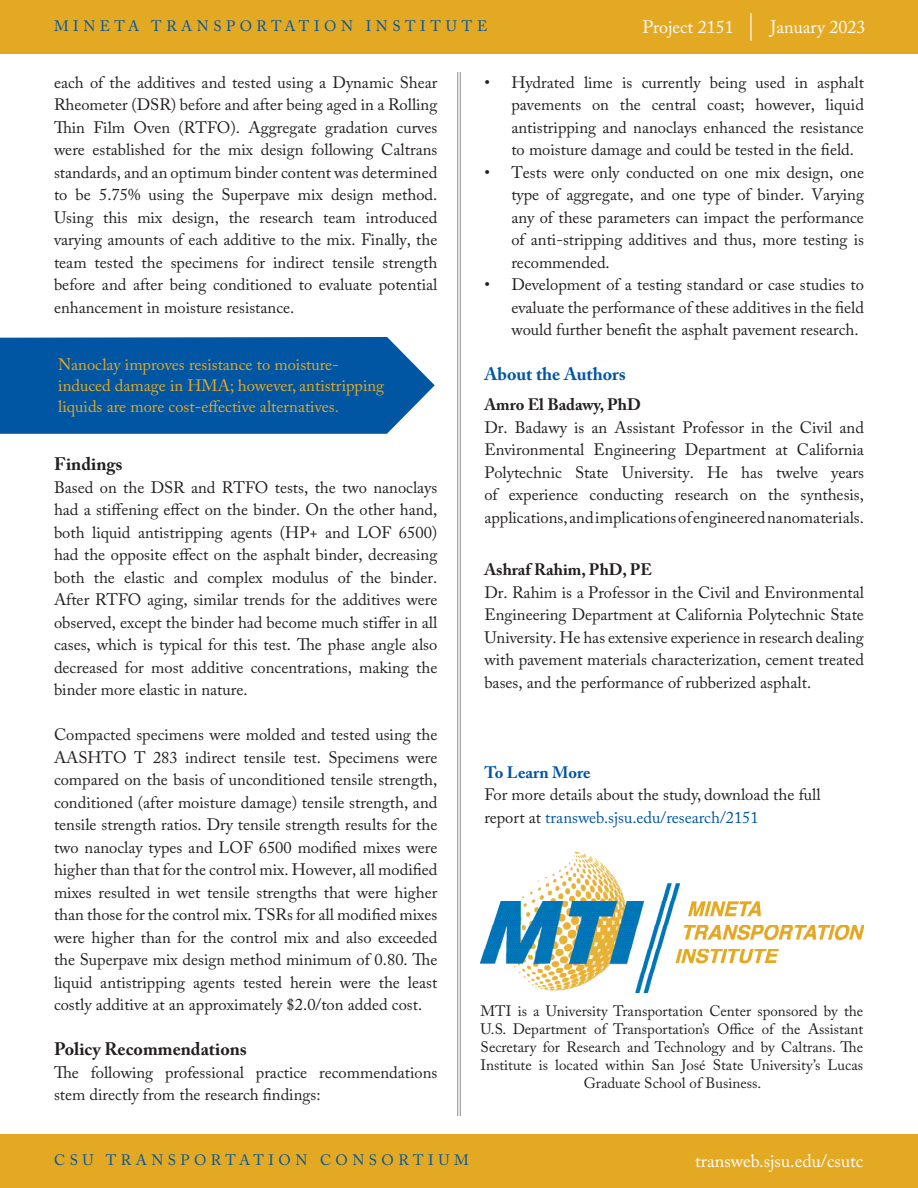
<style>
.page{position:relative;width:918px;height:1188px;background:#fff}
.page>*{position:absolute;margin:0;border:0;box-sizing:border-box;transform-origin:0 0}
.t1{font:18px "Adobe Caslon Pro";color:#fff}
.t2{font:700 18px "Adobe Caslon Pro";color:#231f20}
.To_Learn_More_-_Head{font:700 18px "Adobe Caslon Pro";color:#0156a3}
.About_the_Authors{font:16.5px/22.5px "Adobe Caslon Pro";color:#231f20;text-align:justify}
.Call-Out_Text{font:16.5px/21px "Adobe Caslon Pro";color:#e4a922}
.To_Learn_More_-_Body{font:16.5px/22.5px "Adobe Caslon Pro";color:#231f20}
.About_the_Authors-2{font:700 16.5px "Adobe Caslon Pro";color:#231f20}
.About_the_Authors-3{font:700 16.5px "Adobe Caslon Pro";color:#0156a3}
.About_MTI{font:15px/18px "Adobe Caslon Pro";color:#231f20;text-align:center}
.t3{font:15px "Adobe Caslon Pro";letter-spacing:.3em;color:#0156a3}
.s1{color:#0156a3}
</style>
<div class="page">
<hr style="left:460px;top:72px;width:1px;height:1044px;background:#8a8c8f">
<hr style="left:457px;top:72px;width:1px;height:1044px;background:#8a8c8f">
<img style="left:481px;top:853px;width:383px;height:139px">
<div style="left:0;top:1134px;width:918px;height:54px;background:#e4a922"></div>
<div style="left:0;top:0;width:918px;height:54px;background:#e4a922"></div>
<hr style="left:750px;top:13px;width:2px;height:28px;background:#fff">
<svg style="left:0;top:337px;width:435px;height:97px;background:#0f5fa8"></svg>
<p class="t3" style="left:54px;top:17px;width:435px">MINETA TRANSPORTATION INSTITUTE</p>
<p class="t1" style="left:643px;top:16px;width:93px">Project 2151</p>
<p class="t1" style="left:770px;top:16px;width:97px">January 2023</p>
<p class="About_the_Authors" style="left:511px;top:71px;width:354px;text-indent:-27px">• Hydrated lime is currently being used in asphalt pavements on the central coast; however, liquid antistripping and nanoclays enhanced the resistance to moisture damage and could be tested in the field.</p>
<p class="About_the_Authors" style="left:511px;top:161px;width:354px;text-indent:-27px">• Tests were only conducted on one mix design, one type of aggregate, and one type of binder. Varying any of these parameters can impact the performance of anti-stripping additives and thus, more testing is recommended.</p>
<p class="About_the_Authors" style="left:511px;top:273px;width:354px;text-indent:-27px">• Development of a testing standard or case studies to evaluate the performance of these additives in the field would further benefit the asphalt pavement research.</p>
<p class="To_Learn_More_-_Head" style="left:484px;top:363px;width:143px">About the Authors</p>
<p class="About_the_Authors-2" style="left:484px;top:395px;width:158px">Amro El Badawy, PhD</p>
<p class="About_the_Authors" style="left:484px;top:416px;width:381px">Dr. Badawy is an Assistant Professor in the Civil and Environmental Engineering Department at California Polytechnic State University. He has twelve years of experience conducting research on the synthesis, applications, and implications of engineered nanomaterials.</p>
<p class="About_the_Authors-2" style="left:484px;top:560px;width:169px">Ashraf Rahim, PhD, PE</p>
<p class="About_the_Authors" style="left:484px;top:581px;width:381px">Dr. Rahim is a Professor in the Civil and Environmental Engineering Department at California Polytechnic State University. He has extensive experience in research dealing with pavement materials characterization, cement treated bases, and the performance of rubberized asphalt.</p>
<p class="About_the_Authors" style="left:54px;top:71px;width:385px">each of the additives and tested using a Dynamic Shear Rheometer (DSR) before and after being aged in a Rolling Thin Film Oven (RTFO). Aggregate gradation curves were established for the mix design following Caltrans standards, and an optimum binder content was determined to be 5.75% using the Superpave mix design method.<br>Using this mix design, the research team introduced varying amounts of each additive to the mix. Finally, the team tested the specimens for indirect tensile strength before and after being conditioned to evaluate potential enhancement in moisture resistance.</p>
<p class="Call-Out_Text" style="left:58px;top:354px;width:327px">Nanoclay improves resistance to moisture&shy;induced damage in HMA; however, antistripping liquids are more cost-effective alternatives.</p>
<p class="t2" style="left:54px;top:453px;width:70px">Findings</p>
<p class="About_the_Authors" style="left:54px;top:476px;width:385px">Based on the DSR and RTFO tests, the two nanoclays had a stiffening effect on the binder. On the other hand, both liquid antistripping agents (HP+ and LOF 6500) had the opposite effect on the asphalt binder, decreasing both the elastic and complex modulus of the binder.<br>After RTFO aging, similar trends for the additives were observed, except the binder had become much stiffer in all cases, which is typical for this test. The phase angle also decreased for most additive concentrations, making the binder more elastic in nature.</p>
<p class="About_the_Authors" style="left:54px;top:723px;width:385px">Compacted specimens were molded and tested using the AASHTO T 283 indirect tensile test. Specimens were compared on the basis of unconditioned tensile strength, conditioned (after moisture damage) tensile strength, and tensile strength ratios. Dry tensile strength results for the two nanoclay types and LOF 6500 modified mixes were higher than that for the control mix. However, all modified mixes resulted in wet tensile strengths that were higher than those for the control mix. TSRs for all modified mixes were higher than for the control mix and also exceeded the Superpave mix design method minimum of 0.80. The liquid antistripping agents tested herein were the least costly additive at an approximately $2.0/ton added cost.</p>
<p class="t2" style="left:54px;top:1038px;width:194px">Policy Recommendations</p>
<p class="About_the_Authors" style="left:54px;top:1061px;width:385px">The following professional practice recommendations stem directly from the research findings:</p>
<p class="About_the_Authors-3" style="left:484px;top:762px;width:108px">To Learn More</p>
<p class="To_Learn_More_-_Body" style="left:484px;top:783px;width:338px">For more details about the study, download the full report at <span class="s1">transweb.sjsu.edu/research/2151</span></p>
<p class="About_MTI" style="left:481px;top:1002px;width:384px">MTI is a University Transportation Center sponsored by the U.S. Department of Transportation’s Office of the Assistant Secretary for Research and Technology and by Caltrans. The Institute is located within San José State University’s Lucas Graduate School of Business.</p>
<p class="t3" style="left:54px;top:1151px;width:416px">CSU TRANSPORTATION CONSORTIUM</p>
<p class="t1" style="left:695px;top:1150px;width:170px">transweb.sjsu.edu/csutc</p>
</div>
